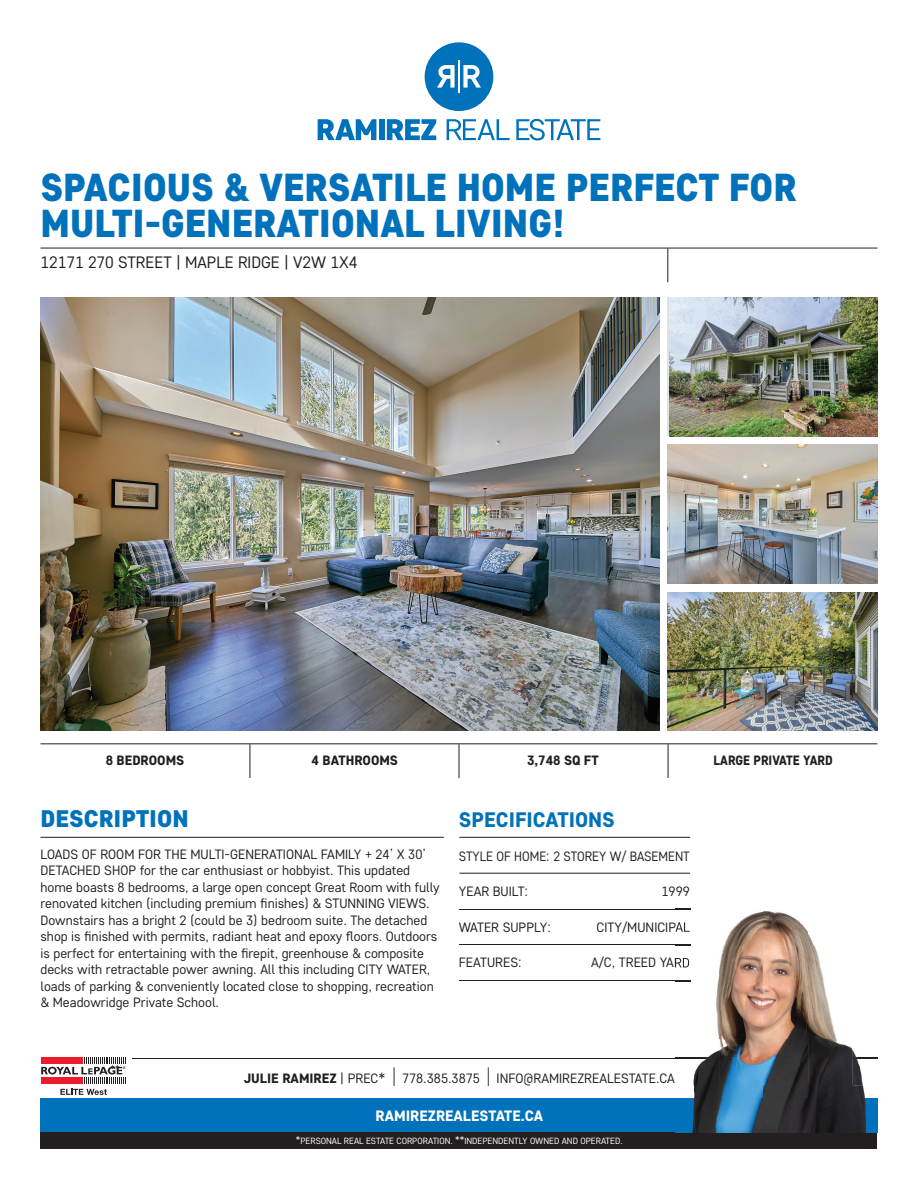
<style>
.page{position:relative;width:918px;height:1188px;background:#fff}
.page>*{position:absolute;margin:0;border:0;box-sizing:border-box;transform-origin:0 0}
.t1{font:900 39px/36px "Core Sans D75";color:#0072bc;scale:.96 1}
.t2{font:29.85px "Core Sans D35";color:#0072bc;scale:1.05 1}
.t3{font:900 24px "Core Sans D75";color:#0072bc}
.t4{font:800 21px "Core Sans D65";color:#0072bc}
.t5{font:16.5px "Core Sans D35";color:#231f20}
.t6{font:800 15px "Core Sans D65";color:#fff}
.t7{font:13.5px/16.5px "Core Sans D35";color:#231f20}
.t8{font:13.5px "Core Sans D35";color:#231f20;scale:.95 1}
.t9{font:800 13.5px "Core Sans D65";color:#231f20}
.t10{font:800 13.5px "Core Sans D65";color:#231f20;scale:.92 1}
.t11{font:9px "Core Sans D35";color:#fff}
.t12{font:9px "Core Sans D35";color:#231f20}
.s1{font-family:"Core Sans D65";font-weight:800}
.s2{font-size:21.15px}
</style>
<div class="page">
<hr style="left:40px;top:248px;width:838px;height:1px;background:#231f20">
<hr style="left:40px;top:743px;width:838px;height:1px;background:#231f20">
<hr style="left:40px;top:837px;width:404px;height:1px;background:#231f20">
<hr style="left:459px;top:837px;width:231px;height:1px;background:#231f20">
<hr style="left:459px;top:873px;width:231px;height:1px;background:#231f20">
<hr style="left:459px;top:909px;width:231px;height:1px;background:#231f20">
<hr style="left:459px;top:945px;width:231px;height:1px;background:#231f20">
<hr style="left:459px;top:980px;width:231px;height:1px;background:#231f20">
<img style="left:40px;top:297px;width:620px;height:434px">
<img style="left:670px;top:297px;width:208px;height:139px">
<img style="left:667px;top:592px;width:210px;height:139px">
<img style="left:667px;top:445px;width:211px;height:139px">
<hr style="left:667px;top:248px;width:1px;height:34px;background:#231f20">
<hr style="left:250px;top:744px;width:1px;height:34px;background:#231f20">
<hr style="left:668px;top:744px;width:1px;height:34px;background:#231f20">
<hr style="left:459px;top:744px;width:1px;height:34px;background:#231f20">
<svg style="left:317px;top:42px;width:284px;height:99px"></svg>
<hr style="left:132px;top:1058px;width:746px;height:1px;background:#231f20">
<div style="left:40px;top:1098px;width:838px;height:34px;background:#0072bc"></div>
<div style="left:40px;top:1132px;width:838px;height:16px;background:#231f20"></div>
<img style="left:676px;top:908px;width:202px;height:178px">
<img style="left:693px;top:1086px;width:159px;height:12px">
<img style="left:852px;top:1086px;width:13px;height:12px">
<svg style="left:676px;top:909px;width:14px;height:1px"></svg>
<svg style="left:676px;top:945px;width:14px;height:1px"></svg>
<svg style="left:676px;top:980px;width:14px;height:1px"></svg>
<img style="left:676px;top:921px;width:14px;height:12px">
<svg style="left:676px;top:957px;width:13px;height:12px"></svg>
<img style="left:676px;top:1058px;width:202px;height:1px">
<img style="left:692px;top:1098px;width:175px;height:34px">
<img style="left:676px;top:1132px;width:202px;height:1px">
<svg style="left:41px;top:1057px;width:85px;height:38px"></svg>
<h1 class="t1" style="left:40px;top:168px;width:789px">SPACIOUS &amp; VERSATILE HOME PERFECT FOR<br>MULTI-GENERATIONAL LIVING!</h1>
<h2 class="t2" style="left:462px;top:181px;width:19px">R</h2>
<p class="t5" style="left:40px;top:251px;width:319px">12171 270 STREET | MAPLE RIDGE | V2W 1X4</p>
<p class="t9" style="left:106px;top:752px;width:80px">8 BEDROOMS</p>
<p class="t9" style="left:312px;top:752px;width:88px">4 BATHROOMS</p>
<p class="t9" style="left:527px;top:752px;width:73px">3,748 SQ FT</p>
<p class="t10" style="left:714px;top:752px;width:131px">LARGE PRIVATE YARD</p>
<h3 class="t3" style="left:40px;top:803px;width:150px">DESCRIPTION</h3>
<h3 class="t4" style="left:459px;top:806px;width:157px">SPECIFICATIONS</h3>
<p class="t8" style="left:459px;top:847px;width:245px">STYLE OF HOME: 2 STOREY W/ BASEMENT</p>
<p class="t7" style="left:459px;top:883px;width:71px">YEAR BUILT:</p>
<p class="t7" style="left:662px;top:883px;width:30px">1999</p>
<p class="t7" style="left:459px;top:918px;width:94px">WATER SUPPLY:</p>
<p class="t7" style="left:597px;top:918px;width:95px">CITY/MUNICIPAL</p>
<p class="t7" style="left:459px;top:954px;width:64px">FEATURES:</p>
<p class="t7" style="left:591px;top:954px;width:100px">A/C, TREED YARD</p>
<p class="t7" style="left:40px;top:846px;width:401px">LOADS OF ROOM FOR THE MULTI-GENERATIONAL FAMILY + 24’ X 30’ DETACHED SHOP for the car enthusiast or hobbyist. This updated home boasts 8 bedrooms, a large open concept Great Room with fully renovated kitchen (including premium nishes) &amp; STUNNING VIEWS.<br>Downstairs has a bright 2 (could be 3) bedroom suite. The detached shop is nished with permits, radiant heat and epoxy oors. Outdoors is perfect for entertaining with the repit, greenhouse &amp; composite decks with retractable power awning. All this including CITY WATER, loads of parking &amp; conveniently located close to shopping, recreation &amp; Meadowridge Private School.</p>
<p class="t12" style="left:111px;top:1061px;width:11px">**</p>
<p class="t7" style="left:244px;top:1069px;width:433px"><span class="s1">JULIE RAMIREZ</span> | PREC* <span class="s2">|</span> 778.385.3875 <span class="s2">|</span> INFO@RAMIREZREALESTATE.CA</p>
<p class="t6" style="left:376px;top:1106px;width:169px">RAMIREZREALESTATE.CA</p>
<p class="t11" style="left:296px;top:1135px;width:328px">*PERSONAL REAL ESTATE CORPORATION. **INDEPENDENTLY OWNED AND OPERATED.</p>
</div>
